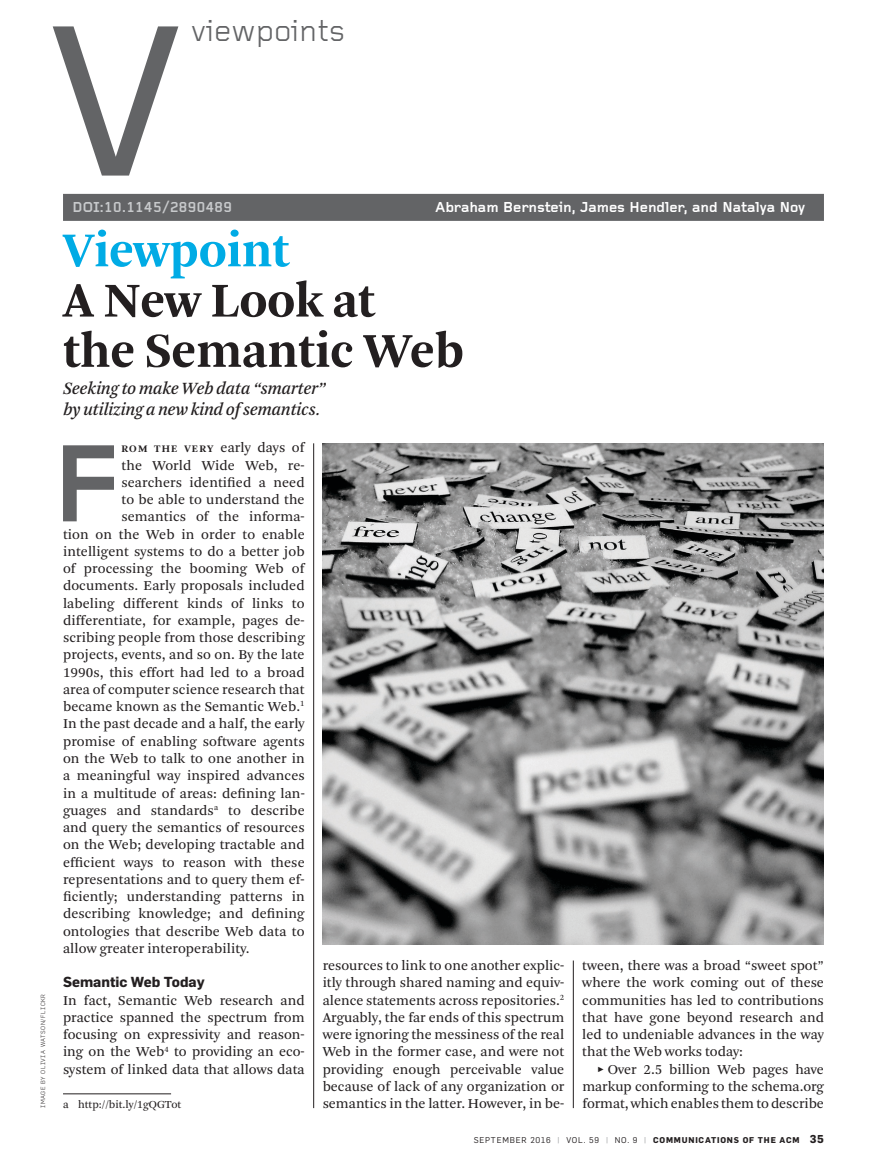
<style>
.page{position:relative;width:878px;height:1175px;background:#fff}
.page>*{position:absolute;margin:0;border:0;box-sizing:border-box;transform-origin:0 0}
.t1{font:500 223.5px "Foundry Gridnik";color:#636466}
.t2{font:700 114px "Foundry Gridnik";color:#636466}
.t3{font:700 51px/50.2px "Arnhem";letter-spacing:-.005em;color:#231f20}
.t4{font:700 51px "Arnhem";letter-spacing:-.005em;color:#00abe5}
.t5{font:31.5px "Foundry Gridnik";letter-spacing:-.005em;color:#636466}
.t6{font:italic 18px/21px "Arnhem";letter-spacing:-.025em;color:#231f20}
.t7{font:700 15px "Foundry Gridnik";letter-spacing:-.015em;color:#fff}
.t8{font:700 15px "Foundry Gridnik";letter-spacing:-.015em;color:#c7c9cb}
.t9{font:14.25px/17.2px "Arnhem Blond";letter-spacing:.005em;color:#231f20;text-align:justify}
.t10{font:700 14.25px "Flama";color:#231f20}
.t11{font:11.25px "Arnhem Blond";color:#231f20}
.t12{font:8.25px "Flama";letter-spacing:.1em;color:#231f20}
.t13{font:300 6px "Flama";letter-spacing:.1em;color:#231f20}
.s1{font-family:"Arnhem";font-weight:700;font-size:10.5px}
.s2{font-family:"Klavika";font-weight:700;font-size:10.5px}
.s3{color:#949698}
.s4{font-weight:700}
.s5{font-weight:700;font-size:11.25px}
</style>
<div class="page">
<hr style="left:63px;top:1093px;width:108px;height:1px;background:#231f20">
<hr style="left:313px;top:443px;width:1px;height:665px;background:#231f20">
<hr style="left:573px;top:960px;width:1px;height:148px;background:#231f20">
<div style="left:63px;top:194px;width:761px;height:27px;background:#636466"></div>
<img style="left:322px;top:443px;width:502px;height:501px">
<h1 class="t1" style="left:48px;top:-19px;width:136px">V</h1>
<h3 class="t5" style="left:191px;top:14px;width:156px">viewpoints</h3>
<p class="t8" style="left:72px;top:199px;width:162px">DOI:10.1145/2890489</p>
<p class="t7" style="left:435px;top:199px;width:371px">Abraham Bernstein, James Hendler, and Natalya Noy</p>
<p class="t13" style="left:39px;top:1108px;width:116px;rotate:-90deg">IMAGE BY OLIVIA WATSON/FLICKR</p>
<h3 class="t4" style="left:63px;top:222px;width:228px">Viewpoint</h3>
<h3 class="t3" style="left:63px;top:276px;width:403px">A New Look at<br>the Semantic Web</h3>
<p class="t6" style="left:63px;top:378px;width:264px">Seeking to make Web data “smarter” by utilizing a new kind of semantics.</p>
<h2 class="t2" style="left:50px;top:420px;width:72px">F</h2>
<p class="t9" style="left:121px;top:439px;width:185px"><span class="s1">ROM THE VERY</span> early days of</p>
<p class="t9" style="left:121px;top:456px;width:185px">the World Wide Web, re-</p>
<p class="t9" style="left:121px;top:474px;width:185px">searchers identified a need</p>
<p class="t9" style="left:121px;top:491px;width:185px">to be able to understand the</p>
<p class="t9" style="left:121px;top:508px;width:185px">semantics of the informa-</p>
<p class="t9" style="left:63px;top:526px;width:243px">tion on the Web in order to enable</p>
<p class="t9" style="left:63px;top:543px;width:243px">intelligent systems to do a better job</p>
<p class="t9" style="left:63px;top:560px;width:243px">of processing the booming Web of</p>
<p class="t9" style="left:63px;top:577px;width:243px">documents. Early proposals included</p>
<p class="t9" style="left:63px;top:595px;width:243px">labeling different kinds of links to</p>
<p class="t9" style="left:63px;top:612px;width:243px">differentiate, for example, pages de-</p>
<p class="t9" style="left:63px;top:629px;width:243px">scribing people from those describing</p>
<p class="t9" style="left:63px;top:646px;width:243px">projects, events, and so on. By the late</p>
<p class="t9" style="left:63px;top:664px;width:243px">1990s, this effort had led to a broad</p>
<p class="t9" style="left:63px;top:681px;width:243px">area of computer science research that</p>
<p class="t9" style="left:63px;top:698px;width:243px">became known as the Semantic Web.<sup>1</sup></p>
<p class="t9" style="left:63px;top:715px;width:243px">In the past decade and a half, the early</p>
<p class="t9" style="left:63px;top:732px;width:243px">promise of enabling software agents</p>
<p class="t9" style="left:63px;top:750px;width:243px">on the Web to talk to one another in</p>
<p class="t9" style="left:63px;top:767px;width:243px">a meaningful way inspired advances</p>
<p class="t9" style="left:63px;top:784px;width:243px">in a multitude of areas: defining lan-</p>
<p class="t9" style="left:63px;top:802px;width:243px">guages and standards<sup>a</sup> to describe</p>
<p class="t9" style="left:63px;top:819px;width:243px">and query the semantics of resources</p>
<p class="t9" style="left:63px;top:836px;width:243px">on the Web; developing tractable and</p>
<p class="t9" style="left:63px;top:853px;width:243px">efficient ways to reason with these</p>
<p class="t9" style="left:63px;top:871px;width:243px">representations and to query them ef-</p>
<p class="t9" style="left:63px;top:888px;width:243px">ficiently; understanding patterns in</p>
<p class="t9" style="left:63px;top:905px;width:243px">describing knowledge; and defining</p>
<p class="t9" style="left:63px;top:922px;width:243px">ontologies that describe Web data to</p>
<p class="t9" style="left:63px;top:940px;width:188px">allow greater interoperability.</p>
<p class="t10" style="left:63px;top:973px;width:143px">Semantic Web Today</p>
<p class="t9" style="left:63px;top:991px;width:243px">In fact, Semantic Web research and practice spanned the spectrum from focusing on expressivity and reason&shy;ing on the Web<sup>4</sup> to providing an eco&shy;system of linked data that allows data</p>
<p class="t11" style="left:63px;top:1098px;width:120px">a http://bit.ly/1gQGTot</p>
<p class="t9" style="left:322px;top:957px;width:243px">resources to link to one another explic&shy;itly through shared naming and equiv&shy;alence statements across repositories.<sup>2<br></sup>Arguably, the far ends of this spectrum were ignoring the messiness of the real Web in the former case, and were not providing enough perceivable value because of lack of any organization or semantics in the latter. However, in be-</p>
<p class="t9" style="left:582px;top:957px;width:243px">tween, there was a broad “sweet spot” where the work coming out of these communities has led to contributions that have gone beyond research and led to undeniable advances in the way that the Web works today:</p>
<p class="t9" style="left:582px;top:1060px;width:243px;text-indent:15px"><span class="s2">˲</span> Over 2.5 billion Web pages have markup conforming to the schema.org format, which enables them to describe</p>
<p class="t12" style="left:474px;top:1134px;width:351px">SEPTEMBER 2016 <span class="s3">|</span> VOL. 59 <span class="s3">|</span> NO. 9 <span class="s3">|</span> <span class="s4">COMMUNICATIONS OF THE ACM</span> <span class="s5">35</span></p>
</div>
